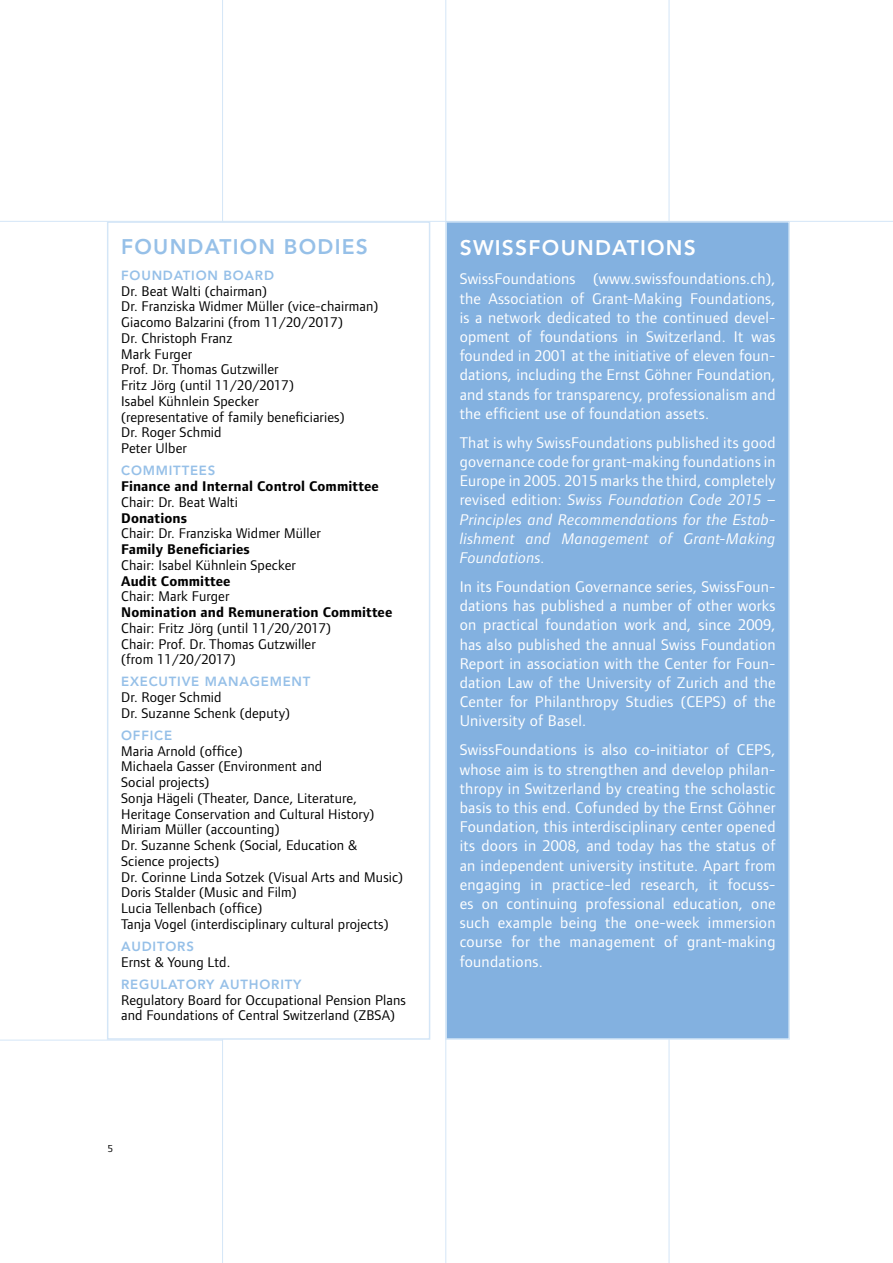
<style>
.page{position:relative;width:893px;height:1263px;background:#fff}
.page>*{position:absolute;margin:0;border:0;box-sizing:border-box;transform-origin:0 0}
.t1{font:800 21px "Avenir";letter-spacing:.06em;color:#96c0e8}
.t2{font:800 21px "Avenir";letter-spacing:.06em;color:#fff}
.t3{font:16.05px/19.2px "Foundry Form Sans";letter-spacing:.015em;color:#fff;text-align:justify}
.t4{font:14.55px/15.8px "Foundry Form Sans";letter-spacing:.01em;color:#000}
.t5{font:700 14.55px "Foundry Form Sans";letter-spacing:.01em;color:#000}
.t6{font:800 13.2px "Avenir";letter-spacing:.06em;color:#96c0e8}
.t7{font:10.5px "Foundry Form Sans";color:#000}
.s1{font-style:italic}
</style>
<div class="page">
<hr style="left:0;top:221px;width:893px;height:1px;background:#d4e6f7">
<hr style="left:0;top:1040px;width:223px;height:1px;background:#d4e6f7">
<hr style="left:222px;top:0;width:1px;height:1263px;background:#d4e6f7">
<hr style="left:446px;top:0;width:1px;height:1263px;background:#d4e6f7">
<hr style="left:669px;top:0;width:1px;height:1263px;background:#d4e6f7">
<div style="left:108px;top:222px;width:322px;height:817px;background:#fff"></div>
<div style="left:107px;top:221px;width:323px;height:819px;border:2px solid #d4e6f7"></div>
<div style="left:446px;top:222px;width:343px;height:817px;background:#83b1e0"></div>
<div style="left:445px;top:221px;width:345px;height:819px;border:2px solid #d4e6f7"></div>
<h1 class="t1" style="left:121px;top:234px;width:248px">FOUNDATION BODIES</h1>
<p class="t6" style="left:121px;top:267px;width:154px">FOUNDATION BOARD</p>
<p class="t4" style="left:121px;top:283px;width:259px">Dr. Beat Walti (chairman)<br>Dr. Franziska Widmer Müller (vice-chairman)<br>Giacomo Balzarini (from 11/20/2017)<br>Dr. Christoph Franz<br>Mark Furger<br>Prof. Dr. Thomas Gutzwiller<br>Fritz Jörg (until 11/20/2017)<br>Isabel Kühnlein Specker<br>(representative of family beneficiaries)<br>Dr. Roger Schmid<br>Peter Ulber</p>
<p class="t6" style="left:121px;top:463px;width:96px">COMMITTEES</p>
<p class="t5" style="left:121px;top:478px;width:259px">Finance and Internal Control Committee</p>
<p class="t4" style="left:121px;top:494px;width:118px">Chair: Dr. Beat Walti</p>
<p class="t5" style="left:121px;top:509px;width:67px">Donations</p>
<p class="t4" style="left:121px;top:525px;width:201px">Chair: Dr. Franziska Widmer Müller</p>
<p class="t5" style="left:121px;top:541px;width:130px">Family Beneficiaries</p>
<p class="t4" style="left:121px;top:557px;width:176px">Chair: Isabel Kühnlein Specker</p>
<p class="t5" style="left:121px;top:572px;width:111px">Audit Committee</p>
<p class="t4" style="left:121px;top:588px;width:110px">Chair: Mark Furger</p>
<p class="t5" style="left:121px;top:604px;width:273px">Nomination and Remuneration Committee</p>
<p class="t4" style="left:121px;top:620px;width:211px">Chair: Fritz Jörg (until 11/20/2017)<br>Chair: Prof. Dr. Thomas Gutzwiller (from 11/20/2017)</p>
<p class="t6" style="left:121px;top:674px;width:191px">EXECUTIVE MANAGEMENT</p>
<p class="t4" style="left:121px;top:689px;width:170px">Dr. Roger Schmid<br>Dr. Suzanne Schenk (deputy)</p>
<p class="t6" style="left:121px;top:727px;width:52px">OFFICE</p>
<p class="t4" style="left:121px;top:743px;width:283px">Maria Arnold (office)<br>Michaela Gasser (Environment and<br>Social projects)<br>Sonja Hägeli (Theater, Dance, Literature, Heritage Conservation and Cultural History)<br>Miriam Müller (accounting)<br>Dr. Suzanne Schenk (Social, Education &amp; Science projects)<br>Dr. Corinne Linda Sotzek (Visual Arts and Music)<br>Doris Stalder (Music and Film)<br>Lucia Tellenbach (office)<br>Tanja Vogel (interdisciplinary cultural projects)</p>
<p class="t6" style="left:121px;top:938px;width:74px">AUDITORS</p>
<p class="t4" style="left:121px;top:954px;width:111px">Ernst &amp; Young Ltd.</p>
<p class="t6" style="left:121px;top:976px;width:182px">REGULATORY AUTHORITY</p>
<p class="t4" style="left:121px;top:992px;width:286px">Regulatory Board for Occupational Pension Plans and Foundations of Central Switzerland (ZBSA)</p>
<p class="t7" style="left:108px;top:1143px;width:7px">5</p>
<h1 class="t2" style="left:460px;top:236px;width:238px">SWISSFOUNDATIONS</h1>
<p class="t3" style="left:460px;top:269px;width:317px">SwissFoundations (www.swissfoundations.ch), the Association of Grant-Making Foundations, is a network dedicated to the continued devel&shy;opment of foundations in Switzerland. It was founded in 2001 at the initiative of eleven foun&shy;dations, including the Ernst Göhner Foundation, and stands for transparency, professionalism and the efficient use of foundation assets.</p>
<p class="t3" style="left:460px;top:433px;width:317px">That is why SwissFoundations published its good governance code for grant-making foundations in Europe in 2005. 2015 marks the third, completely revised edition: <span class="s1">Swiss Foundation Code 2015 – Principles and Recommendations for the Estab&shy;lishment and Management of Grant-Making Foundations.</span></p>
<p class="t3" style="left:460px;top:577px;width:317px">In its Foundation Governance series, SwissFoun&shy;dations has published a number of other works on practical foundation work and, since 2009, has also published the annual Swiss Foundation Report in association with the Center for Foun&shy;dation Law of the University of Zurich and the Center for Philanthropy Studies (CEPS) of the University of Basel.</p>
<p class="t3" style="left:460px;top:740px;width:317px">SwissFoundations is also co-initiator of CEPS, whose aim is to strengthen and develop philan&shy;thropy in Switzerland by creating the scholastic basis to this end. Cofunded by the Ernst Göhner Foundation, this interdisciplinary center opened its doors in 2008, and today has the status of an independent university institute. Apart from engaging in practice-led research, it focuss&shy;es on continuing professional education, one such example being the one-week immersion course for the management of grant-making foundations.</p>
</div>
